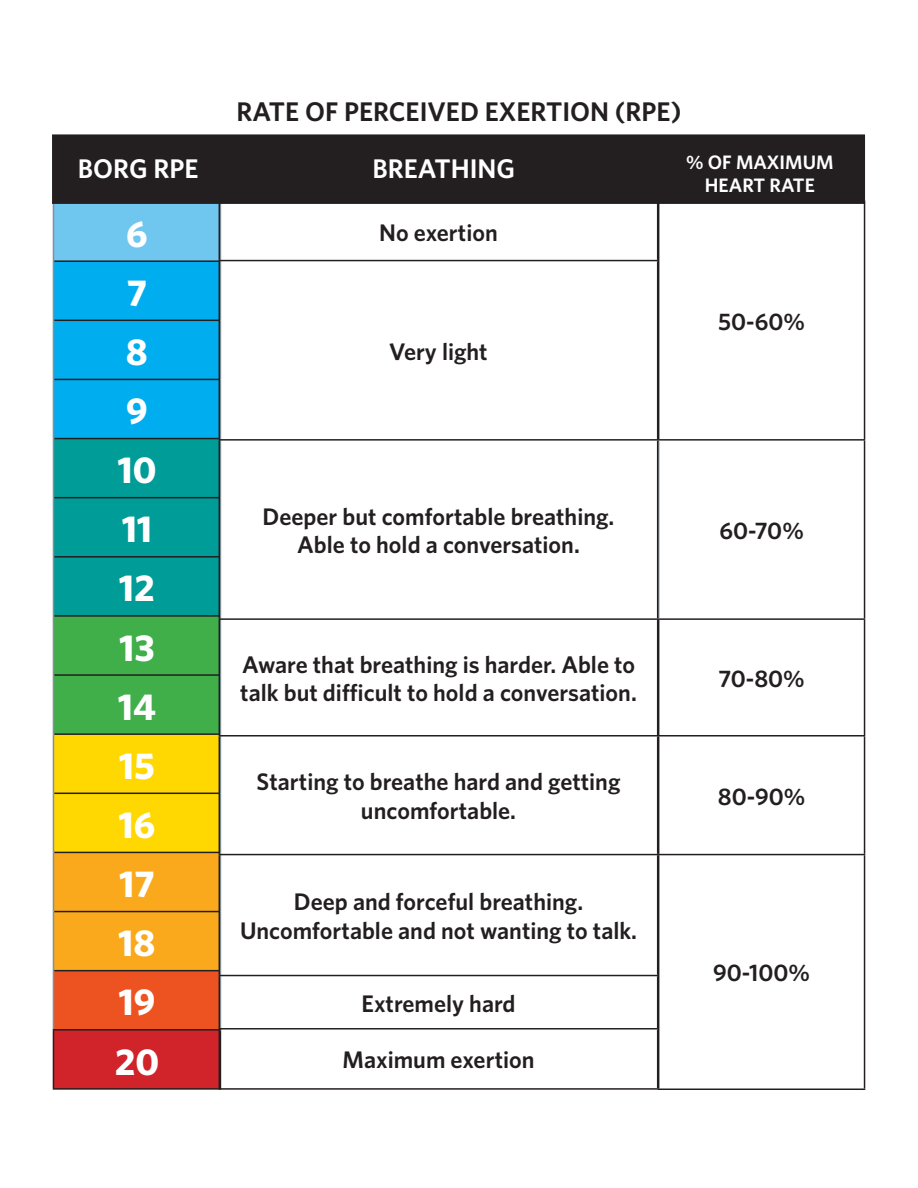
<style>
.page{position:relative;width:918px;height:1188px;background:#fff}
.page>*{position:absolute;margin:0;border:0;box-sizing:border-box;transform-origin:0 0}
.t1{font:700 37.5px/59.1px "Whitney";color:#fff;text-align:center}
.t2{font:600 27px "Whitney";color:#231f20}
.t3{font:600 27px "Whitney";color:#fff}
.t4{font:600 24px/28.8px "Whitney";color:#231f20;text-align:center}
.t5{font:600 19.5px/23.4px "Whitney";color:#fff;text-align:center}
</style>
<div class="page">
<div style="left:53px;top:202px;width:167px;height:59px;background:#6fc6ef"></div>
<div style="left:53px;top:261px;width:167px;height:59px;background:#00aeef"></div>
<svg style="left:54px;top:321px;width:165px;height:649px;background:#66ae66"></svg>
<div style="left:53px;top:971px;width:167px;height:59px;background:#ed5321"></div>
<div style="left:53px;top:1030px;width:167px;height:59px;background:#d1232a"></div>
<hr style="left:54px;top:260px;width:166px;height:2px;background:#231f20">
<hr style="left:54px;top:320px;width:166px;height:1px;background:#231f20">
<hr style="left:54px;top:379px;width:166px;height:1px;background:#231f20">
<hr style="left:54px;top:438px;width:166px;height:1px;background:#231f20">
<hr style="left:54px;top:497px;width:166px;height:1px;background:#231f20">
<hr style="left:54px;top:556px;width:166px;height:2px;background:#231f20">
<hr style="left:54px;top:615px;width:166px;height:2px;background:#231f20">
<hr style="left:54px;top:674px;width:166px;height:2px;background:#231f20">
<hr style="left:54px;top:733px;width:166px;height:2px;background:#231f20">
<hr style="left:54px;top:793px;width:166px;height:1px;background:#231f20">
<hr style="left:54px;top:852px;width:166px;height:1px;background:#231f20">
<hr style="left:54px;top:911px;width:166px;height:1px;background:#231f20">
<hr style="left:54px;top:970px;width:166px;height:1px;background:#231f20">
<hr style="left:53px;top:203px;width:1px;height:58px;background:#829098">
<hr style="left:220px;top:203px;width:1px;height:58px;background:#829098">
<hr style="left:53px;top:261px;width:1px;height:59px;background:#829098">
<hr style="left:220px;top:261px;width:1px;height:59px;background:#829098">
<hr style="left:53px;top:320px;width:1px;height:59px;background:#829098">
<hr style="left:220px;top:320px;width:1px;height:59px;background:#829098">
<hr style="left:53px;top:379px;width:1px;height:60px;background:#829098">
<hr style="left:220px;top:379px;width:1px;height:60px;background:#829098">
<hr style="left:53px;top:439px;width:1px;height:59px;background:#829098">
<hr style="left:220px;top:439px;width:1px;height:59px;background:#829098">
<hr style="left:53px;top:498px;width:1px;height:59px;background:#829098">
<hr style="left:220px;top:498px;width:1px;height:59px;background:#829098">
<hr style="left:53px;top:557px;width:1px;height:59px;background:#829098">
<hr style="left:220px;top:557px;width:1px;height:59px;background:#829098">
<hr style="left:53px;top:616px;width:1px;height:59px;background:#829098">
<hr style="left:220px;top:616px;width:1px;height:59px;background:#829098">
<hr style="left:53px;top:675px;width:1px;height:59px;background:#829098">
<hr style="left:220px;top:675px;width:1px;height:59px;background:#829098">
<hr style="left:53px;top:734px;width:1px;height:59px;background:#829098">
<hr style="left:220px;top:734px;width:1px;height:59px;background:#829098">
<hr style="left:53px;top:793px;width:1px;height:59px;background:#829098">
<hr style="left:220px;top:793px;width:1px;height:59px;background:#829098">
<hr style="left:53px;top:852px;width:1px;height:60px;background:#829098">
<hr style="left:220px;top:852px;width:1px;height:60px;background:#829098">
<hr style="left:53px;top:912px;width:1px;height:59px;background:#829098">
<hr style="left:220px;top:912px;width:1px;height:59px;background:#829098">
<hr style="left:53px;top:971px;width:1px;height:58px;background:#829098">
<hr style="left:220px;top:971px;width:1px;height:58px;background:#829098">
<hr style="left:53px;top:1029px;width:168px;height:2px;background:#231f20">
<hr style="left:53px;top:1031px;width:1px;height:57px;background:#231f20">
<hr style="left:220px;top:1031px;width:1px;height:57px;background:#231f20">
<hr style="left:53px;top:1088px;width:168px;height:2px;background:#231f20">
<hr style="left:658px;top:439px;width:207px;height:2px;background:#231f20">
<hr style="left:658px;top:618px;width:207px;height:2px;background:#231f20">
<hr style="left:658px;top:620px;width:1px;height:115px;background:#231f20">
<hr style="left:864px;top:620px;width:1px;height:115px;background:#231f20">
<hr style="left:658px;top:735px;width:207px;height:2px;background:#231f20">
<hr style="left:658px;top:737px;width:1px;height:117px;background:#231f20">
<hr style="left:864px;top:737px;width:1px;height:117px;background:#231f20">
<hr style="left:658px;top:854px;width:207px;height:1px;background:#231f20">
<hr style="left:658px;top:855px;width:1px;height:234px;background:#231f20">
<hr style="left:864px;top:855px;width:1px;height:234px;background:#231f20">
<hr style="left:658px;top:1089px;width:207px;height:1px;background:#231f20">
<hr style="left:658px;top:202px;width:1px;height:237px;background:#231f20">
<hr style="left:864px;top:202px;width:1px;height:237px;background:#231f20">
<hr style="left:658px;top:441px;width:1px;height:177px;background:#829098">
<hr style="left:864px;top:441px;width:1px;height:177px;background:#231f20">
<hr style="left:219px;top:203px;width:1px;height:57px;background:#231f20">
<hr style="left:657px;top:203px;width:1px;height:57px;background:#231f20">
<hr style="left:219px;top:260px;width:439px;height:1px;background:#231f20">
<hr style="left:219px;top:261px;width:1px;height:178px;background:#231f20">
<hr style="left:657px;top:261px;width:1px;height:178px;background:#231f20">
<hr style="left:219px;top:439px;width:439px;height:2px;background:#231f20">
<hr style="left:219px;top:441px;width:1px;height:177px;background:#231f20">
<hr style="left:657px;top:441px;width:1px;height:177px;background:#231f20">
<hr style="left:219px;top:618px;width:439px;height:2px;background:#231f20">
<hr style="left:219px;top:620px;width:1px;height:115px;background:#231f20">
<hr style="left:657px;top:620px;width:1px;height:115px;background:#231f20">
<hr style="left:219px;top:735px;width:439px;height:2px;background:#231f20">
<hr style="left:219px;top:737px;width:1px;height:117px;background:#231f20">
<hr style="left:657px;top:737px;width:1px;height:117px;background:#231f20">
<hr style="left:219px;top:854px;width:439px;height:1px;background:#231f20">
<hr style="left:219px;top:855px;width:1px;height:120px;background:#231f20">
<hr style="left:657px;top:855px;width:1px;height:120px;background:#231f20">
<hr style="left:219px;top:975px;width:439px;height:1px;background:#231f20">
<hr style="left:219px;top:976px;width:1px;height:52px;background:#231f20">
<hr style="left:657px;top:976px;width:1px;height:52px;background:#231f20">
<hr style="left:219px;top:1028px;width:439px;height:2px;background:#231f20">
<hr style="left:219px;top:1030px;width:1px;height:58px;background:#231f20">
<hr style="left:657px;top:1030px;width:1px;height:58px;background:#231f20">
<hr style="left:219px;top:1088px;width:439px;height:2px;background:#231f20">
<div style="left:53px;top:135px;width:811px;height:68px;background:#231f20"></div>
<div style="left:52px;top:134px;width:813px;height:70px;border:2px solid #231f20"></div>
<p class="t2" style="left:237px;top:95px;width:446px">RATE OF PERCEIVED EXERTION (RPE)</p>
<p class="t3" style="left:78px;top:152px;width:122px">BORG RPE</p>
<p class="t5" style="left:686px;top:150px;width:149px">% OF MAXIMUM<br>HEART RATE</p>
<p class="t3" style="left:372px;top:152px;width:144px">BREATHING</p>
<p class="t1" style="left:115px;top:204px;width:46px">6<br>7<br>8<br>9<br>10<br>11<br>12<br>13<br>14<br>15<br>16<br>17<br>18<br>19<br>20</p>
<p class="t4" style="left:379px;top:218px;width:120px">No exertion</p>
<p class="t4" style="left:389px;top:337px;width:100px">Very light</p>
<p class="t4" style="left:263px;top:502px;width:353px">Deeper but comfortable breathing.<br>Able to hold a conversation.</p>
<p class="t4" style="left:240px;top:650px;width:398px;text-align:left">Aware that breathing is harder. Able to talk but difficult to hold a conversation.</p>
<p class="t4" style="left:257px;top:767px;width:365px">Starting to breathe hard and getting uncomfortable.</p>
<p class="t4" style="left:240px;top:887px;width:399px">Deep and forceful breathing.<br>Uncomfortable and not wanting to talk.</p>
<p class="t4" style="left:362px;top:989px;width:156px">Extremely hard</p>
<p class="t4" style="left:343px;top:1045px;width:194px">Maximum exertion</p>
<p class="t4" style="left:718px;top:307px;width:88px">50-60%</p>
<p class="t4" style="left:719px;top:516px;width:86px">60-70%</p>
<p class="t4" style="left:718px;top:664px;width:88px">70-80%</p>
<p class="t4" style="left:718px;top:782px;width:89px">80-90%</p>
<p class="t4" style="left:713px;top:958px;width:98px">90-100%</p>
</div>
